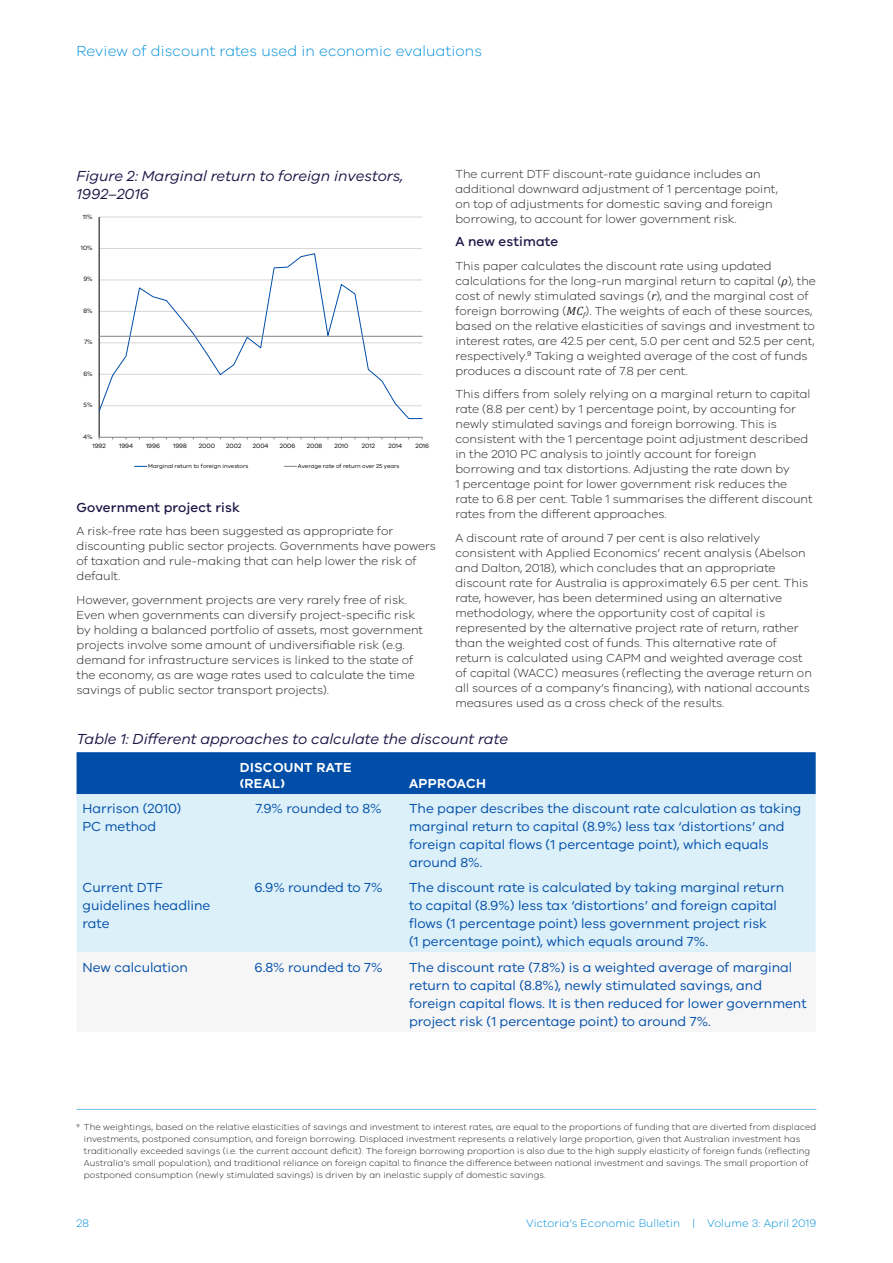
<style>
.page{position:relative;width:893px;height:1263px;background:#fff}
.page>*{position:absolute;margin:0;border:0;box-sizing:border-box;transform-origin:0 0}
.Figure_Heading{font:italic 15px/18px "VIC";color:#201547}
.t1{font:300 15px "VIC";letter-spacing:.01em;color:#0090da}
.Table_Body_Copy{font:13.5px/18px "VIC";color:#004ea8}
.Heading_5{font:500 13.5px "VIC";letter-spacing:.01em;color:#201547}
.Table_Heading{font:600 13.5px/16.5px "VIC";letter-spacing:.02em;color:#fff}
.Body_Copy{font:300 12px/15px "VIC";color:#231f20}
.t2{font:300 11.25px "VIC";letter-spacing:.01em;color:#0090da}
.Footnotes{font:300 9px/12px "VIC";letter-spacing:.01em;color:#231f20}
.t3{font:6.45px "VIC";color:#000}
.t4{font:5.85px "VIC";color:#000}
.s1{font-family:"Cambria";font-weight:400;font-style:italic}
</style>
<div class="page">
<hr style="left:77px;top:1109px;width:739px;height:1px;background:#71c5e8">
<div style="left:77px;top:752px;width:739px;height:42px;background:#004ea8"></div>
<div style="left:77px;top:794px;width:739px;height:158px;background:#dcf0f9"></div>
<svg style="left:77px;top:952px;width:739px;height:1px"></svg>
<hr style="left:99px;top:248px;width:323px;height:1px;background:#d7d7d7">
<hr style="left:99px;top:217px;width:323px;height:1px;background:#d7d7d7">
<hr style="left:99px;top:217px;width:1px;height:220px;background:#000">
<hr style="left:99px;top:437px;width:323px;height:1px;background:#808285">
<svg style="left:99px;top:253px;width:324px;height:166px"></svg>
<hr style="left:99px;top:336px;width:323px;height:1px;background:#808285">
<svg style="left:135px;top:466px;width:12px;height:1px"></svg>
<svg style="left:284px;top:466px;width:13px;height:1px"></svg>
<p class="t1" style="left:77px;top:41px;width:407px">Review of discount rates used in economic evaluations</p>
<p class="Body_Copy" style="left:455px;top:166px;width:324px">The current DTF discount-rate guidance includes an additional downward adjustment of 1 percentage point, on top of adjustments for domestic saving and foreign borrowing, to account for lower government risk.</p>
<p class="Heading_5" style="left:455px;top:234px;width:104px">A new estimate</p>
<p class="Body_Copy" style="left:455px;top:258px;width:362px">This paper calculates the discount rate using updated calculations for the long-run marginal return to capital (<span class="s1">ρ</span>), the cost of newly stimulated savings (<span class="s1">r</span>), and the marginal cost of foreign borrowing (<span class="s1">MC</span><sub>f</sub>). The weights of each of these sources, based on the relative elasticities of savings and investment to interest rates, are 42.5 per cent, 5.0 per cent and 52.5 per cent, respectively.<sup>9</sup> Taking a weighted average of the cost of funds produces a discount rate of 7.8 per cent.</p>
<p class="Body_Copy" style="left:455px;top:386px;width:359px">This differs from solely relying on a marginal return to capital rate (8.8 per cent) by 1 percentage point, by accounting for newly stimulated savings and foreign borrowing. This is consistent with the 1 percentage point adjustment described in the 2010 PC analysis to jointly account for foreign borrowing and tax distortions. Adjusting the rate down by<br>1 percentage point for lower government risk reduces the rate to 6.8 per cent. Table 1 summarises the different discount rates from the different approaches.</p>
<p class="Body_Copy" style="left:455px;top:530px;width:358px">A discount rate of around 7 per cent is also relatively consistent with Applied Economics’ recent analysis (Abelson and Dalton, 2018), which concludes that an appropriate discount rate for Australia is approximately 6.5 per cent. This rate, however, has been determined using an alternative methodology, where the opportunity cost of capital is represented by the alternative project rate of return, rather than the weighted cost of funds. This alternative rate of return is calculated using CAPM and weighted average cost of capital (WACC) measures (reflecting the average return on all sources of a company’s financing), with national accounts measures used as a cross check of the results.</p>
<p class="Figure_Heading" style="left:77px;top:729px;width:433px">Table 1: Different approaches to calculate the discount rate</p>
<p class="Table_Heading" style="left:240px;top:758px;width:113px">DISCOUNT RATE (REAL)</p>
<p class="Figure_Heading" style="left:77px;top:166px;width:328px">Figure 2: Marginal return to foreign investors,<br>1992–2016</p>
<p class="t3" style="left:83px;top:212px;width:11px">11%</p>
<p class="t3" style="left:81px;top:244px;width:13px">10%</p>
<p class="t3" style="left:83px;top:275px;width:11px">9%</p>
<p class="t3" style="left:84px;top:307px;width:11px">8%</p>
<p class="t3" style="left:84px;top:338px;width:10px">7%</p>
<p class="t3" style="left:83px;top:370px;width:11px">6%</p>
<p class="t3" style="left:84px;top:401px;width:11px">5%</p>
<p class="t3" style="left:83px;top:433px;width:11px">4%</p>
<p class="t3" style="left:92px;top:442px;width:15px">1992</p>
<p class="t3" style="left:119px;top:442px;width:16px">1994</p>
<p class="t3" style="left:146px;top:442px;width:15px">1996</p>
<p class="t3" style="left:173px;top:442px;width:15px">1998</p>
<p class="t3" style="left:199px;top:442px;width:18px">2000</p>
<p class="t3" style="left:226px;top:442px;width:17px">2002</p>
<p class="t3" style="left:253px;top:442px;width:17px">2004</p>
<p class="t3" style="left:280px;top:442px;width:17px">2006</p>
<p class="t3" style="left:307px;top:442px;width:17px">2008</p>
<p class="t3" style="left:334px;top:442px;width:16px">2010</p>
<p class="t3" style="left:362px;top:442px;width:15px">2012</p>
<p class="t3" style="left:388px;top:442px;width:15px">2014</p>
<p class="t3" style="left:415px;top:442px;width:15px">2016</p>
<p class="t4" style="left:148px;top:462px;width:102px">Marginal return to foreign investors</p>
<p class="t4" style="left:298px;top:462px;width:103px">Average rate of return over 25 years</p>
<p class="Heading_5" style="left:77px;top:499px;width:165px">Government project risk</p>
<p class="Body_Copy" style="left:77px;top:523px;width:361px">A risk-free rate has been suggested as appropriate for discounting public sector projects. Governments have powers of taxation and rule-making that can help lower the risk of default.</p>
<p class="Body_Copy" style="left:77px;top:592px;width:348px">However, government projects are very rarely free of risk.<br>Even when governments can diversify project-specific risk by holding a balanced portfolio of assets, most government projects involve some amount of undiversifiable risk (e.g. demand for infrastructure services is linked to the state of the economy, as are wage rates used to calculate the time savings of public sector transport projects).</p>
<p class="Table_Heading" style="left:409px;top:775px;width:78px">APPROACH</p>
<p class="Table_Body_Copy" style="left:83px;top:799px;width:100px">Harrison (2010)<br>PC method</p>
<p class="Table_Body_Copy" style="left:255px;top:799px;width:128px">7.9% rounded to 8%</p>
<p class="Table_Body_Copy" style="left:409px;top:799px;width:394px">The paper describes the discount rate calculation as taking marginal return to capital (8.9%) less tax ‘distortions’ and foreign capital flows (1 percentage point), which equals around 8%.</p>
<p class="Table_Body_Copy" style="left:83px;top:878px;width:129px">Current DTF guidelines headline rate</p>
<p class="Table_Body_Copy" style="left:254px;top:878px;width:130px">6.9% rounded to 7%</p>
<p class="Table_Body_Copy" style="left:409px;top:878px;width:377px">The discount rate is calculated by taking marginal return to capital (8.9%) less tax ‘distortions’ and foreign capital flows (1 percentage point) less government project risk<br>(1 percentage point), which equals around 7%.</p>
<p class="Table_Body_Copy" style="left:83px;top:958px;width:107px">New calculation</p>
<p class="Table_Body_Copy" style="left:254px;top:958px;width:129px">6.8% rounded to 7%</p>
<p class="Table_Body_Copy" style="left:409px;top:958px;width:399px">The discount rate (7.8%) is a weighted average of marginal return to capital (8.8%), newly stimulated savings, and foreign capital flows. It is then reduced for lower government project risk (1 percentage point) to around 7%.</p>
<p class="Footnotes" style="left:84px;top:1120px;width:734px;text-indent:-7px">9 The weightings, based on the relative elasticities of savings and investment to interest rates, are equal to the proportions of funding that are diverted from displaced investments, postponed consumption, and foreign borrowing. Displaced investment represents a relatively large proportion, given that Australian investment has traditionally exceeded savings (i.e. the current account deficit). The foreign borrowing proportion is also due to the high supply elasticity of foreign funds (reflecting Australia’s small population), and traditional reliance on foreign capital to finance the difference between national investment and savings. The small proportion of postponed consumption (newly stimulated savings) is driven by an inelastic supply of domestic savings.</p>
<p class="t2" style="left:77px;top:1217px;width:14px">28</p>
<p class="t2" style="left:526px;top:1217px;width:292px">Victoria’s Economic Bulletin | Volume 3: April 2019</p>
</div>
